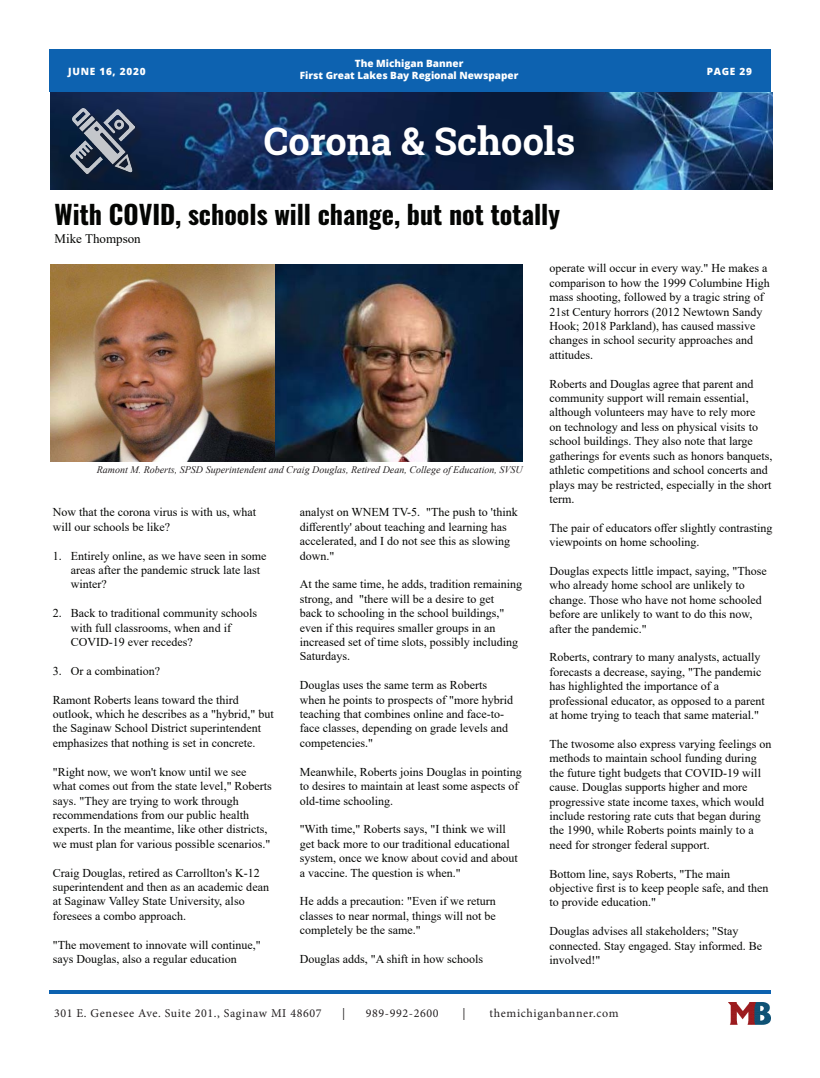
<style>
.page{position:relative;width:820px;height:1078px;background:#fff}
.page>*{position:absolute;margin:0;border:0;box-sizing:border-box;transform-origin:0 0}
.t1{font:700 38px "Roboto Slab";color:#fff}
.t2{font:700 26px "Oswald";color:#040503}
.t3{font:13px "Times New Roman";color:#040503}
.t4{font:12px/14.4px "Times New Roman";color:#040503}
.t5{font:12px "Minion Pro";letter-spacing:.05em;color:#231f20}
.t6{font:italic 10px "Times New Roman";color:#231f20}
.t7{font:800 10px/12px "Open Sans";color:#fff;text-align:center}
.t8{font:800 10px "Open Sans";letter-spacing:.075em;color:#fff}
</style>
<div class="page">
<div style="left:49px;top:50px;width:721px;height:42px;background:#0d62b0"></div>
<hr style="left:49px;top:990px;width:721px;height:3px;background:#0d62b0">
<img style="left:728px;top:1002px;width:42px;height:22px">
<img style="left:51px;top:92px;width:721px;height:97px">
<div style="left:73px;top:111px;width:73px;height:75px;background:#231f20;opacity:.75"></div>
<img style="left:71px;top:109px;width:63px;height:65px">
<img style="left:51px;top:264px;width:471px;height:197px">
<p class="t8" style="left:68px;top:64px;width:79px">JUNE 16, 2020</p>
<p class="t7" style="left:300px;top:57px;width:220px">The Michigan Banner<br>First Great Lakes Bay Regional Newspaper</p>
<p class="t1" style="left:264px;top:115px;width:313px">Corona &amp; Schools</p>
<p class="t2" style="left:55px;top:196px;width:506px">With COVID, schools will change, but not totally</p>
<p class="t3" style="left:55px;top:229px;width:88px">Mike Thompson</p>
<p class="t7" style="left:706px;top:65px;width:47px">PAGE 29</p>
<p class="t6" style="left:97px;top:463px;width:427px">Ramont M. Roberts, SPSD Superintendent and Craig Douglas, Retired Dean, College of Education, SVSU</p>
<p class="t4" style="left:53px;top:504px;width:204px">Now that the corona virus is with us, what will our schools be like?</p>
<p class="t4" style="left:71px;top:547px;width:197px;text-indent:-18px">1. Entirely online, as we have seen in some areas after the pandemic struck late last winter?</p>
<p class="t4" style="left:71px;top:605px;width:187px;text-indent:-18px">2. Back to traditional community schools with full classrooms, when and if<br>COVID-19 ever recedes?</p>
<p class="t4" style="left:53px;top:663px;width:109px">3. Or a combination?</p>
<p class="t4" style="left:53px;top:691px;width:222px">Ramont Roberts leans toward the third outlook, which he describes as a "hybrid," but the Saginaw School District superintendent emphasizes that nothing is set in concrete.</p>
<p class="t4" style="left:53px;top:763px;width:220px">"Right now, we won't know until we see what comes out from the state level," Roberts says. "They are trying to work through recommendations from our public health experts. In the meantime, like other districts, we must plan for various possible scenarios."</p>
<p class="t4" style="left:53px;top:864px;width:217px">Craig Douglas, retired as Carrollton's K-12 superintendent and then as an academic dean at Saginaw Valley State University, also foresees a combo approach.</p>
<p class="t4" style="left:53px;top:936px;width:209px">"The movement to innovate will continue," says Douglas, also a regular education</p>
<p class="t4" style="left:299px;top:504px;width:219px">analyst on WNEM TV-5. "The push to 'think differently' about teaching and learning has accelerated, and I do not see this as slowing down."</p>
<p class="t4" style="left:299px;top:576px;width:224px">At the same time, he adds, tradition remaining strong, and "there will be a desire to get<br>back to schooling in the school buildings," even if this requires smaller groups in an increased set of time slots, possibly including Saturdays.</p>
<p class="t4" style="left:299px;top:677px;width:215px">Douglas uses the same term as Roberts when he points to prospects of "more hybrid teaching that combines online and face-to&shy;face classes, depending on grade levels and competencies."</p>
<p class="t4" style="left:299px;top:763px;width:223px">Meanwhile, Roberts joins Douglas in pointing to desires to maintain at least some aspects of old-time schooling.</p>
<p class="t4" style="left:299px;top:821px;width:219px">"With time," Roberts says, "I think we will get back more to our traditional educational system, once we know about covid and about a vaccine. The question is when."</p>
<p class="t4" style="left:299px;top:893px;width:197px;text-align:justify">He adds a precaution: "Even if we return classes to near normal, things will not be completely be the same."</p>
<p class="t4" style="left:299px;top:951px;width:185px">Douglas adds, "A shift in how schools</p>
<p class="t4" style="left:549px;top:261px;width:221px">operate will occur in every way." He makes a comparison to how the 1999 Columbine High mass shooting, followed by a tragic string of 21st Century horrors (2012 Newtown Sandy Hook; 2018 Parkland), has caused massive changes in school security approaches and attitudes.</p>
<p class="t4" style="left:549px;top:376px;width:224px">Roberts and Douglas agree that parent and community support will remain essential, although volunteers may have to rely more<br>on technology and less on physical visits to school buildings. They also note that large gatherings for events such as honors banquets, athletic competitions and school concerts and plays may be restricted, especially in the short term.</p>
<p class="t4" style="left:549px;top:520px;width:224px">The pair of educators offer slightly contrasting viewpoints on home schooling.</p>
<p class="t4" style="left:549px;top:563px;width:219px">Douglas expects little impact, saying, "Those who already home school are unlikely to change. Those who have not home schooled before are unlikely to want to do this now, after the pandemic."</p>
<p class="t4" style="left:549px;top:649px;width:217px">Roberts, contrary to many analysts, actually forecasts a decrease, saying, "The pandemic has highlighted the importance of a professional educator, as opposed to a parent at home trying to teach that same material."</p>
<p class="t4" style="left:549px;top:736px;width:223px">The twosome also express varying feelings on methods to maintain school funding during the future tight budgets that COVID-19 will cause. Douglas supports higher and more progressive state income taxes, which would include restoring rate cuts that began during the 1990, while Roberts points mainly to a need for stronger federal support.</p>
<p class="t4" style="left:549px;top:865px;width:220px">Bottom line, says Roberts, "The main objective first is to keep people safe, and then to provide education."</p>
<p class="t4" style="left:549px;top:923px;width:214px">Douglas advises all stakeholders; "Stay connected. Stay engaged. Stay informed. Be involved!"</p>
<p class="t5" style="left:54px;top:1004px;width:269px">301 E. Genesee Ave. Suite 201., Saginaw MI 48607</p>
<p class="t5" style="left:342px;top:1004px;width:5px">|</p>
<p class="t5" style="left:366px;top:1004px;width:74px">989-992-2600</p>
<p class="t5" style="left:462px;top:1004px;width:5px">|</p>
<p class="t5" style="left:489px;top:1004px;width:130px">themichiganbanner.com</p>
</div>
